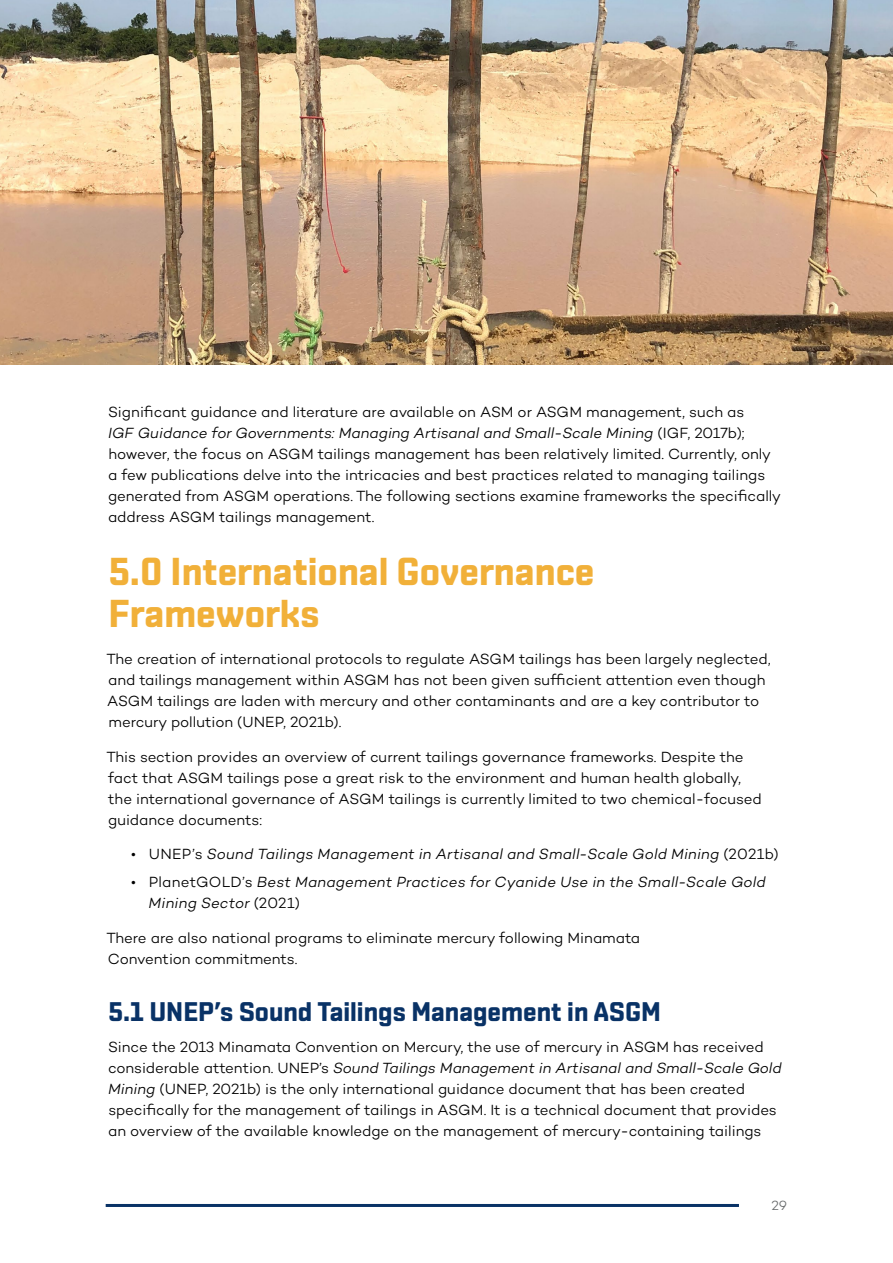
<style>
.page{position:relative;width:893px;height:1263px;background:#fff}
.page>*{position:absolute;margin:0;border:0;box-sizing:border-box;transform-origin:0 0}
.t1{font:700 39px/42px "Shentox";color:#f1b039}
.t2{font:700 27px "Shentox";color:#093266}
.t3{font:300 15px/21px "Campton";letter-spacing:-.005em;color:#000}
.t4{font:italic 300 15px/21px "Campton";letter-spacing:.01em;color:#000}
.t5{font:300 13.5px "Campton";color:#696c6d}
.s1{font-style:italic}
.s2{font-style:normal}
</style>
<div class="page">
<hr style="left:106px;top:1204px;width:633px;height:3px;background:#093266">
<img style="left:0;top:0;width:893px;height:365px">
<p class="t3" style="left:108px;top:401px;width:675px">Significant guidance and literature are available on ASM or ASGM management, such as<br><span class="s1">IGF Guidance for Governments: Managing Artisanal and Small-Scale Mining</span> (IGF, 2017b); however, the focus on ASGM tailings management has been relatively limited. Currently, only a few publications delve into the intricacies and best practices related to managing tailings generated from ASGM operations. The following sections examine frameworks the specifically address ASGM tailings management.</p>
<h1 class="t1" style="left:109px;top:551px;width:487px">5.0 International Governance<br>Frameworks</h1>
<p class="t3" style="left:106px;top:648px;width:666px">The creation of international protocols to regulate ASGM tailings has been largely neglected, and tailings management within ASGM has not been given sufficient attention even though ASGM tailings are laden with mercury and other contaminants and are a key contributor to mercury pollution (UNEP, 2021b).</p>
<p class="t3" style="left:106px;top:746px;width:657px">This section provides an overview of current tailings governance frameworks. Despite the fact that ASGM tailings pose a great risk to the environment and human health globally, the international governance of ASGM tailings is currently limited to two chemical-focused guidance documents:</p>
<p class="t4" style="left:131px;top:843px;width:649px"><span class="s2">• UNEP’s</span> Sound Tailings Management in Artisanal and Small-Scale Gold Mining <span class="s2">(2021b)</span></p>
<p class="t4" style="left:149px;top:871px;width:619px;text-indent:-18px"><span class="s2">• PlanetGOLD’s</span> Best Management Practices for Cyanide Use in the Small-Scale Gold<br>Mining Sector <span class="s2">(2021)</span></p>
<p class="t3" style="left:106px;top:927px;width:535px">There are also national programs to eliminate mercury following Minamata<br>Convention commitments.</p>
<h2 class="t2" style="left:109px;top:995px;width:554px">5.1 UNEP’s Sound Tailings Management in ASGM</h2>
<p class="t3" style="left:108px;top:1036px;width:675px">Since the 2013 Minamata Convention on Mercury, the use of mercury in ASGM has received considerable attention. UNEP’s <span class="s1">Sound Tailings Management in Artisanal and Small-Scale Gold Mining</span> (UNEP, 2021b) is the only international guidance document that has been created specifically for the management of tailings in ASGM. It is a technical document that provides an overview of the available knowledge on the management of mercury-containing tailings</p>
<p class="t5" style="left:771px;top:1197px;width:17px">29</p>
</div>
